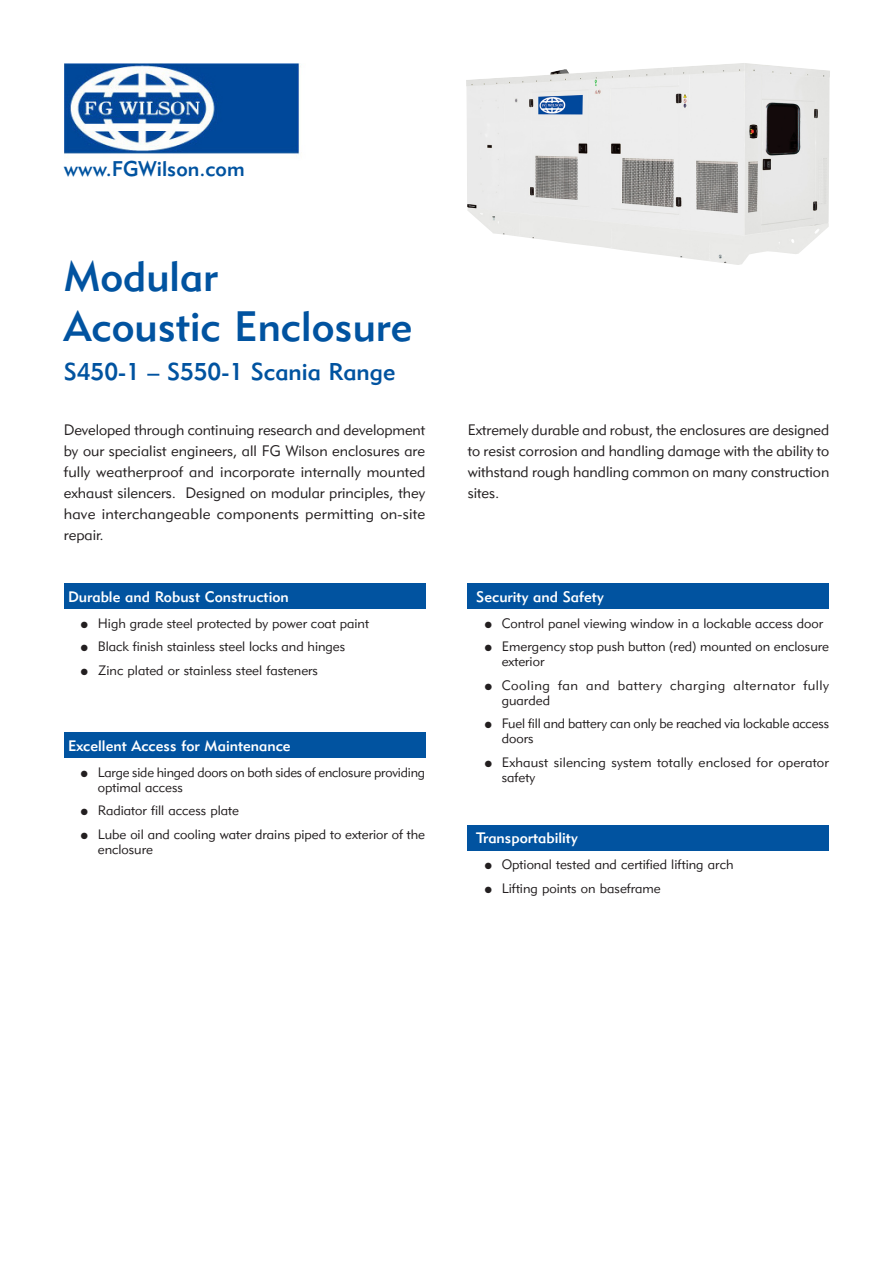
<style>
.page{position:relative;width:893px;height:1263px;background:#fff}
.page>*{position:absolute;margin:0;border:0;box-sizing:border-box;transform-origin:0 0}
.t1{font:42px "Geometric 415 BT Medium A";color:#0153a0}
.t2{font:24px "Geometric 415 BT Medium A";color:#0153a0}
.t3{font:21px "Geometric 415 BT Medium A";color:#0153a0}
.t4{font:15px/21px "Geometric 415 BT Lite A";color:#231f20;text-align:justify}
.t5{font:15px "Geometric 415 BT Medium A";color:#fff}
.t6{font:13.5px/15px "Geometric 415 BT Lite A";color:#231f20}
.t7{font:13.5px/15px "Geometric 415 BT Lite A";letter-spacing:.035em;color:#231f20}
</style>
<div class="page">
<div style="left:64px;top:732px;width:361px;height:26px;background:#0153a0"></div>
<div style="left:64px;top:583px;width:361px;height:26px;background:#0153a0"></div>
<div style="left:468px;top:583px;width:361px;height:26px;background:#0153a0"></div>
<div style="left:468px;top:825px;width:361px;height:25px;background:#0153a0"></div>
<img style="left:64px;top:64px;width:237px;height:90px">
<img style="left:466px;top:63px;width:364px;height:202px">
<p class="t3" style="left:64px;top:156px;width:182px">www.FGWilson.com</p>
<p class="t1" style="left:64px;top:251px;width:156px">Modular</p>
<p class="t1" style="left:64px;top:301px;width:350px">Acoustic Enclosure</p>
<p class="t2" style="left:64px;top:357px;width:333px">S450-1 – S550-1 Scania Range</p>
<p class="t4" style="left:64px;top:419px;width:363px">Developed through continuing research and development by our specialist engineers, all FG Wilson enclosures are fully weatherproof and incorporate internally mounted exhaust silencers. Designed on modular principles, they have interchangeable components permitting on-site repair.</p>
<p class="t4" style="left:468px;top:419px;width:363px">Extremely durable and robust, the enclosures are designed to resist corrosion and handling damage with the ability to withstand rough handling common on many construction sites.</p>
<p class="t5" style="left:68px;top:587px;width:222px">Durable and Robust Construction</p>
<p class="t5" style="left:476px;top:587px;width:129px">Security and Safety</p>
<p class="t6" style="left:485px;top:615px;width:340px">● Control panel viewing window in a lockable access door</p>
<p class="t6" style="left:502px;top:639px;width:329px;text-indent:-17px">● Emergency stop push button (red) mounted on enclosure exterior</p>
<p class="t7" style="left:502px;top:677px;width:329px;text-indent:-17px">● Cooling fan and battery charging alternator fully guarded</p>
<p class="t6" style="left:502px;top:716px;width:329px;text-indent:-17px">● Fuel fill and battery can only be reached via lockable access doors</p>
<p class="t6" style="left:502px;top:754px;width:329px;text-indent:-17px">● Exhaust silencing system totally enclosed for operator safety</p>
<p class="t6" style="left:81px;top:615px;width:290px">● High grade steel protected by power coat paint</p>
<p class="t6" style="left:81px;top:639px;width:266px">● Black finish stainless steel locks and hinges</p>
<p class="t6" style="left:81px;top:662px;width:239px">● Zinc plated or stainless steel fasteners</p>
<p class="t5" style="left:68px;top:736px;width:224px">Excellent Access for Maintenance</p>
<p class="t6" style="left:98px;top:764px;width:329px;text-indent:-17px">● Large side hinged doors on both sides of enclosure providing optimal access</p>
<p class="t6" style="left:81px;top:803px;width:160px">● Radiator fill access plate</p>
<p class="t6" style="left:98px;top:826px;width:329px;text-indent:-17px">● Lube oil and cooling water drains piped to exterior of the enclosure</p>
<p class="t5" style="left:476px;top:829px;width:103px">Transportability</p>
<p class="t6" style="left:485px;top:857px;width:250px">● Optional tested and certified lifting arch</p>
<p class="t6" style="left:485px;top:880px;width:177px">● Lifting points on baseframe</p>
</div>
